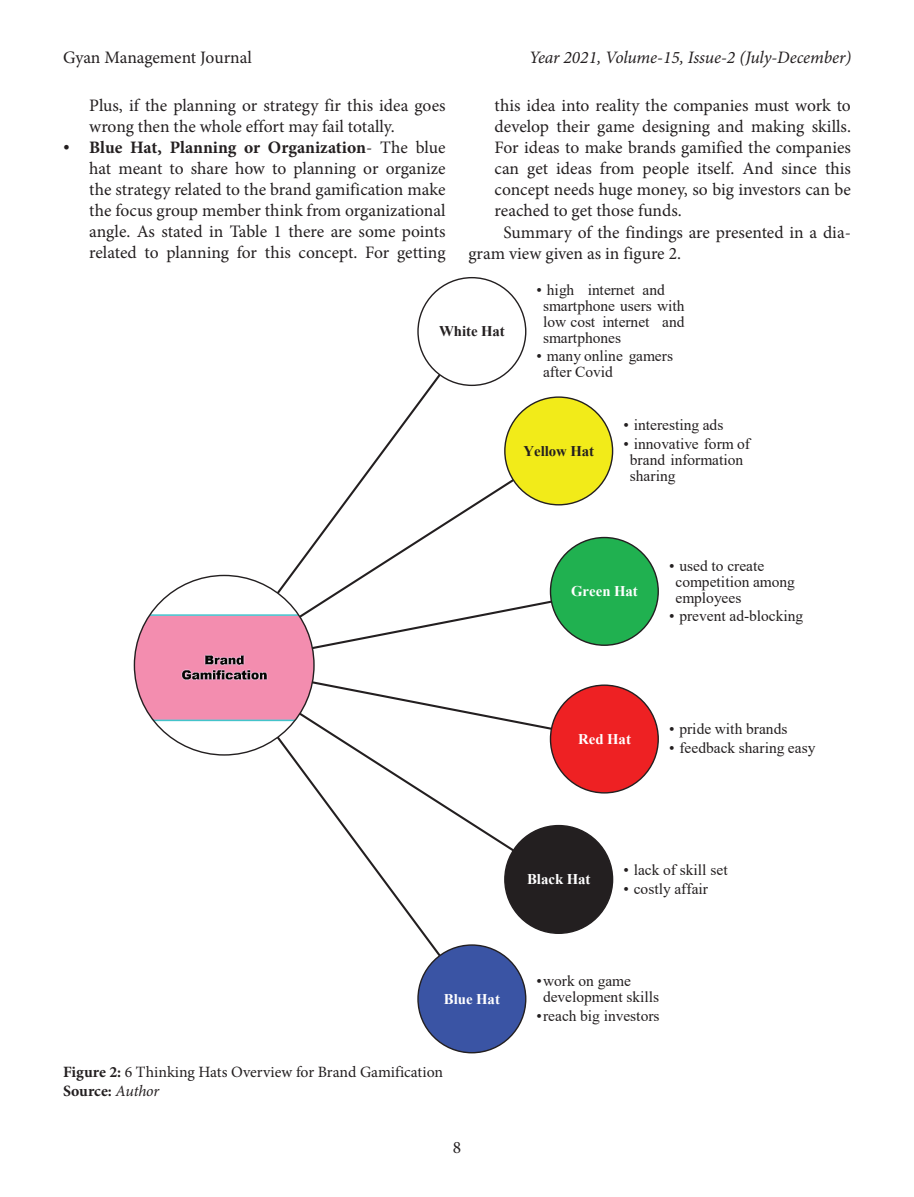
<style>
.page{position:relative;width:914px;height:1197px;background:#fff}
.page>*{position:absolute;margin:0;border:0;box-sizing:border-box;transform-origin:0 0}
.para-2{font:17.5px/21px "Minion Pro";letter-spacing:-.005em;color:#231f20}
.t1{font:italic 17.5px "Minion Pro";letter-spacing:-.005em;color:#231f20}
.Table_Legend{font:15.75px "Minion Pro";color:#231f20}
.Table_Legend-2{font:700 15.75px "Minion Pro";color:#231f20}
.t2{font:15.58px "Times New Roman";color:#231f20}
.t3{font:15.4px/15.9px "Times New Roman";color:#231f20}
.t4{font:700 14.88px "Times New Roman";color:#fff}
.t5{font:700 14.88px "Times New Roman";color:#231f20}
.s1{font-weight:700}
.s2{font-weight:400;font-style:italic}
</style>
<div class="page">
<svg style="left:268px;top:675px;width:286px;height:284px"></svg>
<svg style="left:268px;top:372px;width:286px;height:277px"></svg>
<img style="left:134px;top:575px;width:180px;height:180px;border-radius:90px">
<div style="left:418px;top:278px;width:107px;height:107px;background:#fff;border-radius:50%"></div>
<div style="left:505px;top:397px;width:107px;height:108px;background:#f2eb19;border-radius:50%"></div>
<div style="left:550px;top:538px;width:108px;height:107px;background:#20b150;border-radius:50%"></div>
<div style="left:550px;top:685px;width:108px;height:108px;background:#ee2123;border-radius:50%"></div>
<div style="left:505px;top:826px;width:107px;height:107px;background:#231f20;border-radius:50%"></div>
<div style="left:418px;top:945px;width:107px;height:108px;background:#3a54a4;border-radius:50%"></div>
<p class="para-2" style="left:63px;top:47px;width:190px">Gyan Management Journal</p>
<p class="t1" style="left:529px;top:46px;width:324px">Year 2021, Volume-15, Issue-2 (July-December)</p>
<p class="para-2" style="left:89px;top:95px;width:358px">Plus, if the planning or strategy fir this idea goes wrong then the whole effort may fail totally.</p>
<p class="para-2" style="left:89px;top:137px;width:358px;text-align:justify;text-indent:-26px">• <span class="s1">Blue Hat, Planning or Organization</span>- The blue hat meant to share how to planning or organize the strategy related to the brand gamification make the focus group member think from organizational angle. As stated in Table 1 there are some points related to planning for this concept. For getting</p>
<p class="para-2" style="left:494px;top:95px;width:358px;text-align:justify">this idea into reality the companies must work to develop their game designing and making skills.<br>For ideas to make brands gamified the companies can get ideas from people itself. And since this concept needs huge money, so big investors can be reached to get those funds.</p>
<p class="para-2" style="left:468px;top:222px;width:384px;text-indent:35px">Summary of the findings are presented in a dia&shy;gram view given as in figure 2.</p>
<p class="t5" style="left:439px;top:320px;width:67px">White Hat</p>
<p class="t3" style="left:543px;top:281px;width:143px;text-indent:-6px">• high internet and smartphone users with low cost internet and smartphones</p>
<p class="t3" style="left:543px;top:348px;width:131px;text-indent:-6px">• many online gamers after Covid</p>
<p class="t5" style="left:523px;top:440px;width:72px">Yellow Hat</p>
<p class="t2" style="left:623px;top:414px;width:101px">• interesting ads</p>
<p class="t3" style="left:630px;top:435px;width:122px;text-indent:-6px">• innovative form of brand information sharing</p>
<p class="t4" style="left:571px;top:580px;width:68px">Green Hat</p>
<p class="t3" style="left:675px;top:557px;width:121px;text-indent:-6px">• used to create competition among</p>
<p class="t2" style="left:675px;top:587px;width:67px">employees</p>
<p class="t3" style="left:669px;top:608px;width:136px">• prevent ad-blocking</p>
<p class="t4" style="left:578px;top:728px;width:54px">Red Hat</p>
<p class="t3" style="left:669px;top:721px;width:120px">• pride with brands</p>
<p class="t3" style="left:669px;top:739px;width:148px">• feedback sharing easy</p>
<p class="t4" style="left:527px;top:868px;width:65px">Black Hat</p>
<p class="t3" style="left:623px;top:861px;width:106px">• lack of skill set</p>
<p class="t3" style="left:623px;top:880px;width:86px">• costly affair</p>
<p class="t4" style="left:444px;top:988px;width:58px">Blue Hat</p>
<p class="Table_Legend" style="left:63px;top:1061px;width:381px"><span class="s1">Figure 2:</span> 6 Thinking Hats Overview for Brand Gamification</p>
<p class="Table_Legend-2" style="left:63px;top:1080px;width:98px">Source: <span class="s2">Author</span></p>
<p class="para-2" style="left:453px;top:1137px;width:10px">8</p>
<p class="t3" style="left:543px;top:973px;width:118px;text-indent:-6px">•work on game development skills</p>
<p class="t3" style="left:536px;top:1007px;width:124px">•reach big investors</p>
</div>
